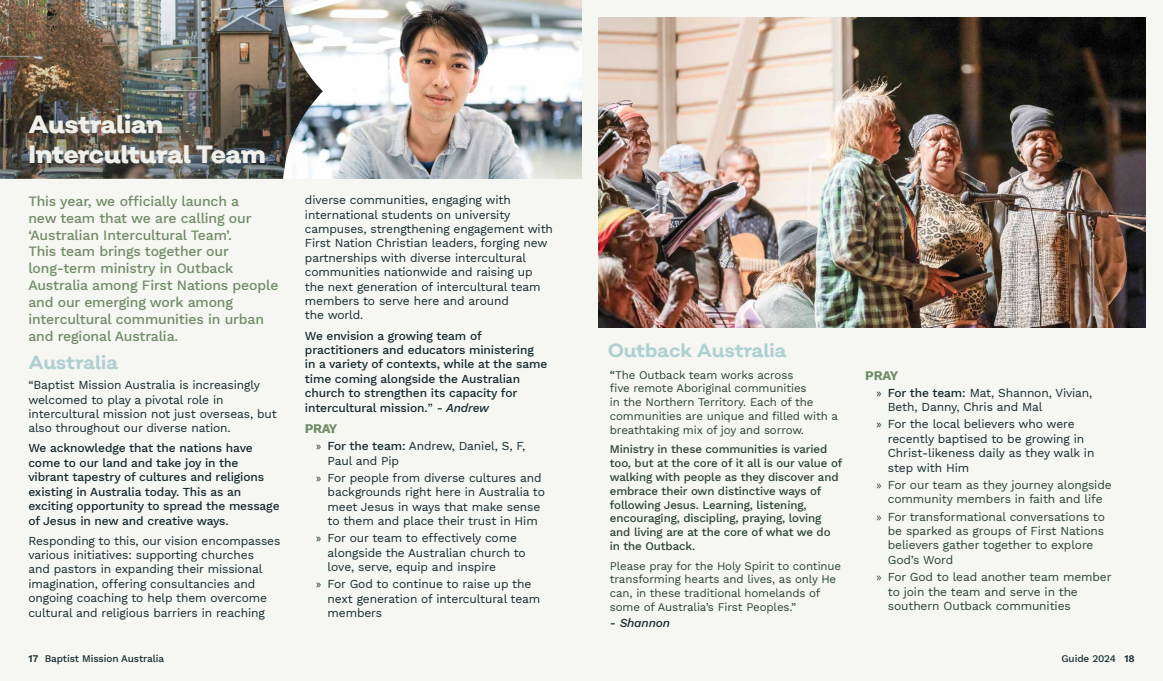
<style>
.page{position:relative;width:1163px;height:681px;background:#fff}
.page>*{position:absolute;margin:0;border:0;box-sizing:border-box;transform-origin:0 0}
.t1{font:800 25px/30px "Salvatore";letter-spacing:-.025em;color:#efefeb}
.t2{font:700 19px "Salvatore";letter-spacing:-.01em;color:#aed1d0}
.t3{font:500 14px/16.8px "Work Sans";letter-spacing:-.01em;color:#708c66}
.t4{font:700 13px "Work Sans";letter-spacing:-.03em;color:#708c66}
.t5{font:12px/14.4px "Work Sans";letter-spacing:-.01em;color:#14292e}
.t6{font:500 12px/14.4px "Work Sans";letter-spacing:-.01em;color:#14292e}
.t7{font:12px/14.4px "Work Sans";letter-spacing:-.01em;color:#2a4233}
.t8{font:italic 500 12px "Work Sans";letter-spacing:-.01em;color:#14292e}
.t9{font:11.5px/13.8px "Work Sans";letter-spacing:-.01em;color:#2a4233}
.t10{font:500 11.5px/13.8px "Work Sans";letter-spacing:-.01em;color:#2a4233}
.t11{font:500 10px "Work Sans";letter-spacing:-.01em;color:#14292e}
.s1{font-weight:400}
.s2{font-style:italic}
.s3{font-family:"Myriad Pro"}
.s4{font-weight:500}
.s5{font-size:12px;color:#14292e}
.s6{font-weight:600}
</style>
<div class="page">
<div style="left:0;top:0;width:1162px;height:680px;background:#f6f6f3"></div>
<img style="left:323px;top:0;width:258px;height:179px">
<img style="left:0;top:0;width:323px;height:179px">
<img style="left:598px;top:17px;width:547px;height:310px">
<h1 class="t1" style="left:28px;top:110px;width:239px">Australian<br>Intercultural Team</h1>
<p class="t3" style="left:28px;top:192px;width:251px">This year, we officially launch a<br>new team that we are calling our ‘Australian Intercultural Team’.<br>This team brings together our long-term ministry in Outback<br>Australia among First Nations people and our emerging work among intercultural communities in urban and regional Australia.</p>
<h2 class="t2" style="left:28px;top:350px;width:91px">Australia</h2>
<p class="t5" style="left:28px;top:377px;width:250px">“Baptist Mission Australia is increasingly welcomed to play a pivotal role in intercultural mission not just overseas, but also throughout our diverse nation.</p>
<p class="t6" style="left:28px;top:440px;width:253px">We acknowledge that the nations have come to our land and take joy in the vibrant tapestry of cultures and religions existing in Australia today. This as an exciting opportunity to spread the message of Jesus in new and creative ways.</p>
<p class="t5" style="left:28px;top:532px;width:253px">Responding to this, our vision encompasses various initiatives: supporting churches<br>and pastors in expanding their missional imagination, offering consultancies and ongoing coaching to help them overcome cultural and religious barriers in reaching</p>
<p class="t5" style="left:305px;top:192px;width:249px">diverse communities, engaging with international students on university campuses, strengthening engagement with First Nation Christian leaders, forging new partnerships with diverse intercultural communities nationwide and raising up the next generation of intercultural team members to serve here and around<br>the world.</p>
<p class="t6" style="left:305px;top:327px;width:244px">We envision a growing team of practitioners and educators ministering in a variety of contexts, while at the same time coming alongside the Australian church to strengthen its capacity for intercultural mission.<span class="s1">”</span> <span class="s2">- Andrew</span></p>
<p class="t4" style="left:305px;top:418px;width:34px">PRAY</p>
<p class="t5" style="left:327px;top:438px;width:199px;text-indent:-11px"><span class="s3">»</span> <span class="s4">For the team:</span> Andrew, Daniel, S, F,<br>Paul and Pip</p>
<p class="t5" style="left:327px;top:470px;width:219px;text-indent:-11px"><span class="s3">»</span> For people from diverse cultures and backgrounds right here in Australia to meet Jesus in ways that make sense to them and place their trust in Him</p>
<p class="t5" style="left:327px;top:530px;width:200px;text-indent:-11px"><span class="s3">»</span> For our team to effectively come alongside the Australian church to love, serve, equip and inspire</p>
<p class="t5" style="left:327px;top:576px;width:214px;text-indent:-11px"><span class="s3">»</span> For God to continue to raise up the next generation of intercultural team members</p>
<h2 class="t2" style="left:607px;top:337px;width:180px">Outback Australia</h2>
<p class="t9" style="left:609px;top:367px;width:230px"><span class="s5">“</span>The Outback team works across<br>five remote Aboriginal communities<br>in the Northern Territory. Each of the communities are unique and filled with a breathtaking mix of joy and sorrow.</p>
<p class="t10" style="left:609px;top:442px;width:234px">Ministry in these communities is varied too, but at the core of it all is our value of walking with people as they discover and embrace their own distinctive ways of following Jesus. Learning, listening, encouraging, discipling, praying, loving and living are at the core of what we do in the Outback.</p>
<p class="t9" style="left:609px;top:558px;width:233px">Please pray for the Holy Spirit to continue transforming hearts and lives, as only He can, in these traditional homelands of some of Australia’s First Peoples.”</p>
<p class="t8" style="left:609px;top:613px;width:62px">- Shannon</p>
<p class="t4" style="left:865px;top:365px;width:35px">PRAY</p>
<p class="t5" style="left:887px;top:385px;width:206px;text-indent:-11px"><span class="s3">»</span> <span class="s4">For the team:</span> Mat, Shannon, Vivian,<br>Beth, Danny, Chris and Mal</p>
<p class="t5" style="left:887px;top:416px;width:208px;text-indent:-11px"><span class="s3">»</span> For the local believers who were recently baptised to be growing in<br>Christ-likeness daily as they walk in step with Him</p>
<p class="t7" style="left:876px;top:477px;width:237px;text-align:center"><span class="s3">»</span> For our team as they journey alongside community members in faith and life</p>
<p class="t7" style="left:887px;top:508px;width:219px;text-indent:-11px"><span class="s3">»</span> For transformational conversations to be sparked as groups of First Nations believers gather together to explore<br>God’s Word</p>
<p class="t7" style="left:887px;top:569px;width:225px;text-indent:-11px"><span class="s3">»</span> For God to lead another team member to join the team and serve in the southern Outback communities</p>
<p class="t11" style="left:28px;top:650px;width:137px"><span class="s6">17</span> Baptist Mission Australia</p>
<p class="t11" style="left:1061px;top:650px;width:75px">Guide 2024 <span class="s6">18</span></p>
</div>
